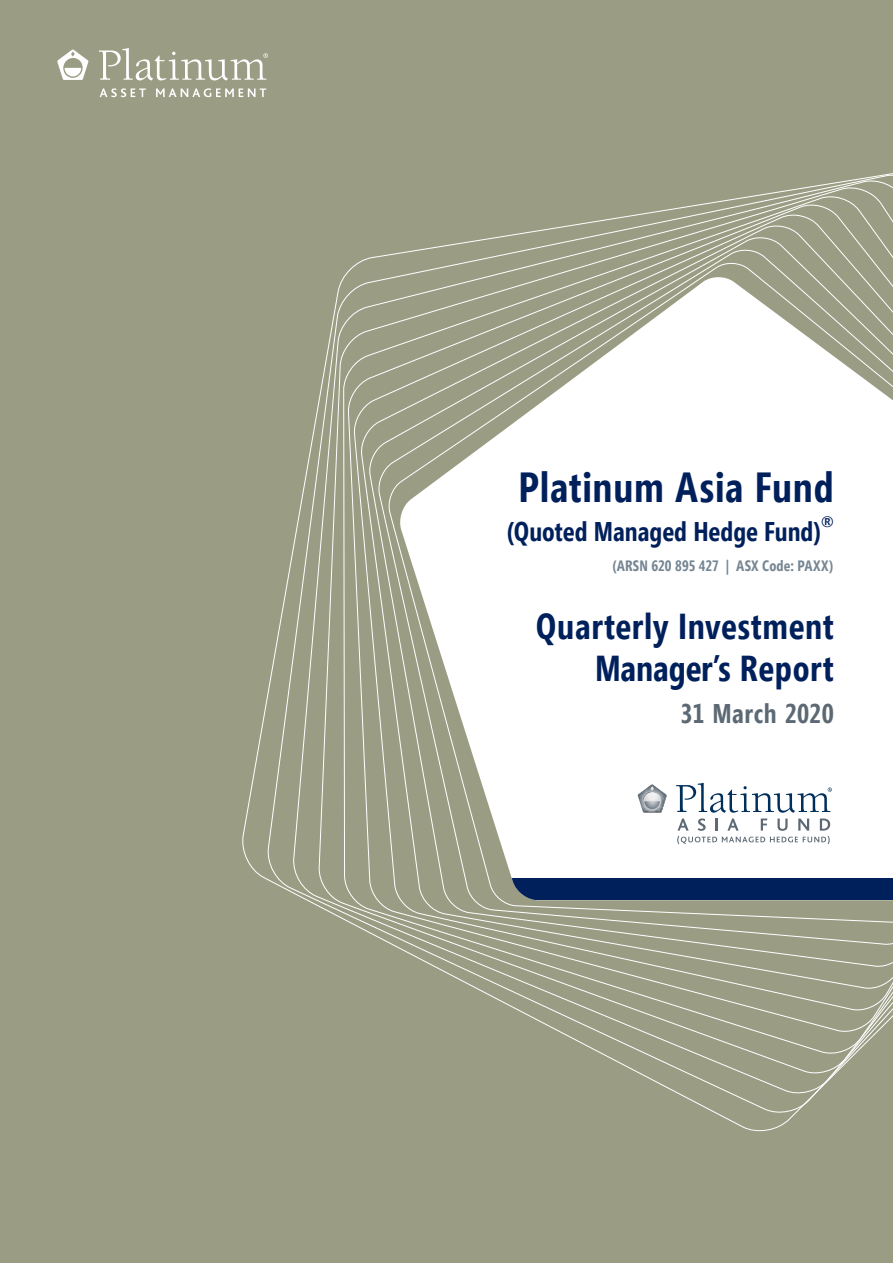
<style>
.page{position:relative;width:893px;height:1263px;background:#9a9d84}
.page>*{position:absolute;margin:0;border:0;box-sizing:border-box;transform-origin:0 0}
.t1{font:700 42px "Segoe Condensed";letter-spacing:.015em;color:#00205c}
.t2{font:700 36px/42px "Segoe Condensed";letter-spacing:.02em;color:#00205c;text-align:right}
.t3{font:700 27px "Segoe Condensed";color:#00205c}
.t4{font:700 27px "Segoe Condensed";letter-spacing:.015em;color:#5c6974}
.t5{font:700 15px "Segoe Condensed";letter-spacing:.01em;color:#758592}
.t6{font:700 15px "Segoe Condensed";color:#00205c}
</style>
<div class="page">
<svg style="left:99px;top:48px;width:169px;height:32px"></svg>
<svg style="left:57px;top:49px;width:32px;height:31px"></svg>
<svg style="left:100px;top:88px;width:46px;height:9px"></svg>
<svg style="left:156px;top:88px;width:110px;height:9px"></svg>
<svg style="left:318px;top:185px;width:575px;height:735px"></svg>
<svg style="left:343px;top:194px;width:550px;height:938px"></svg>
<svg style="left:348px;top:202px;width:545px;height:833px"></svg>
<svg style="left:353px;top:212px;width:540px;height:801px"></svg>
<svg style="left:360px;top:223px;width:533px;height:768px"></svg>
<svg style="left:368px;top:235px;width:525px;height:733px"></svg>
<svg style="left:377px;top:248px;width:516px;height:698px"></svg>
<svg style="left:387px;top:261px;width:506px;height:662px"></svg>
<svg style="left:398px;top:276px;width:495px;height:603px;fill:#fff"></svg>
<svg style="left:398px;top:879px;width:495px;height:21px;fill:#00205c"></svg>
<svg style="left:638px;top:784px;width:29px;height:29px"></svg>
<svg style="left:676px;top:783px;width:156px;height:61px"></svg>
<p class="t1" style="left:518px;top:462px;width:317px">Platinum Asia Fund</p>
<p class="t3" style="left:506px;top:515px;width:317px">(Quoted Managed Hedge Fund)</p>
<p class="t6" style="left:821px;top:513px;width:14px">®</p>
<p class="t5" style="left:612px;top:557px;width:223px">(ARSN 620 895 427 | ASX Code: PAXX)</p>
<p class="t2" style="left:536px;top:605px;width:300px">Quarterly Investment<br>Manager’s Report</p>
<p class="t4" style="left:680px;top:697px;width:155px">31 March 2020</p>
</div>
